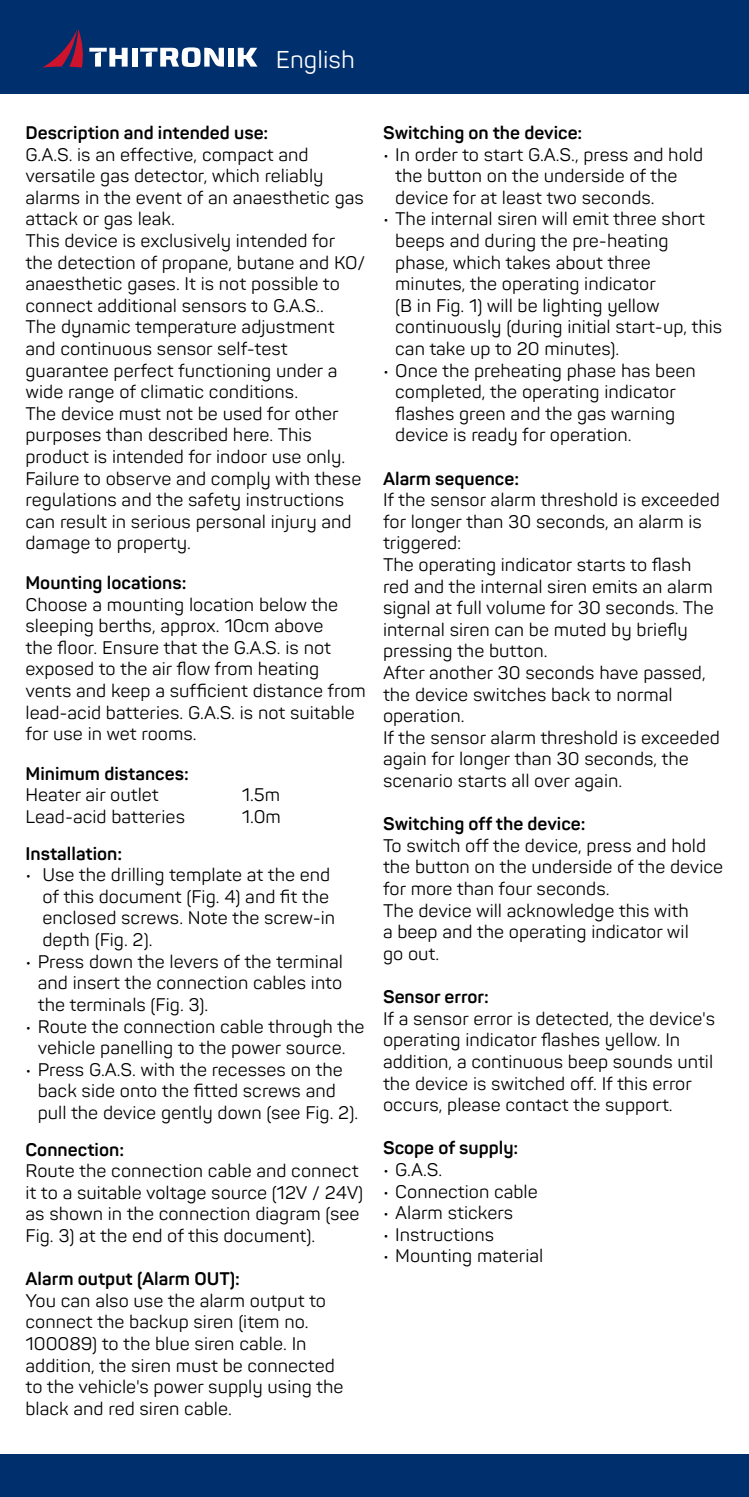
<style>
.page{position:relative;width:749px;height:1497px;background:#fff}
.page>*{position:absolute;margin:0;border:0;box-sizing:border-box;transform-origin:0 0}
.t1{font:24px "Panton";color:#fff}
.t2{font:18px/21.6px "Panton";color:#000}
.t3{font:700 18px "Panton";color:#000}
</style>
<div class="page">
<div style="left:0;top:0;width:748px;height:94px;background:#002f6e"></div>
<div style="left:0;top:1454px;width:748px;height:43px;background:#002f6e"></div>
<svg style="left:238px;top:48px;width:19px;height:19px"></svg>
<div style="left:228px;top:48px;width:6px;height:19px;background:#fff"></div>
<svg style="left:140px;top:47px;width:84px;height:20px"></svg>
<div style="left:131px;top:48px;width:6px;height:19px;background:#fff"></div>
<svg style="left:43px;top:29px;width:85px;height:39px"></svg>
<p class="t1" style="left:276px;top:44px;width:81px">English</p>
<p class="t3" style="left:26px;top:121px;width:244px">Description and intended use:</p>
<p class="t2" style="left:26px;top:143px;width:340px">G.A.S. is an effective, compact and versatile gas detector, which reliably alarms in the event of an anaesthetic gas attack or gas leak.</p>
<p class="t2" style="left:26px;top:230px;width:341px">This device is exclusively intended for the detection of propane, butane and KO/ anaesthetic gases. It is not possible to connect additional sensors to G.A.S..</p>
<p class="t2" style="left:26px;top:316px;width:313px">The dynamic temperature adjustment and continuous sensor self-test guarantee perfect functioning under a wide range of climatic conditions.</p>
<p class="t2" style="left:26px;top:402px;width:337px">The device must not be used for other purposes than described here. This product is intended for indoor use only.<br>Failure to observe and comply with these regulations and the safety instructions can result in serious personal injury and damage to property.</p>
<p class="t3" style="left:26px;top:571px;width:162px">Mounting locations:</p>
<p class="t2" style="left:26px;top:593px;width:342px">Choose a mounting location below the sleeping berths, approx. 10cm above<br>the floor. Ensure that the G.A.S. is not exposed to the air flow from heating vents and keep a sufficient distance from lead-acid batteries. G.A.S. is not suitable for use in wet rooms.</p>
<p class="t3" style="left:26px;top:762px;width:165px">Minimum distances:</p>
<p class="t2" style="left:26px;top:784px;width:135px">Heater air outlet</p>
<p class="t2" style="left:242px;top:784px;width:40px">1.5m</p>
<p class="t2" style="left:26px;top:806px;width:161px">Lead-acid batteries</p>
<p class="t2" style="left:242px;top:806px;width:41px">1.0m</p>
<p class="t3" style="left:26px;top:842px;width:98px">Installation:</p>
<p class="t2" style="left:42px;top:864px;width:294px;text-indent:-17px">• Use the drilling template at the end of this document (Fig. 4) and fit the enclosed screws. Note the screw-in depth (Fig. 2).</p>
<p class="t2" style="left:38px;top:950px;width:307px;text-align:justify;text-indent:-12px">• Press down the levers of the terminal and insert the connection cables into the terminals (Fig. 3).</p>
<p class="t2" style="left:26px;top:1015px;width:340px;text-align:center">• Route the connection cable through the vehicle panelling to the power source.</p>
<p class="t2" style="left:38px;top:1058px;width:322px;text-indent:-12px">• Press G.A.S. with the recesses on the back side onto the fitted screws and pull the device gently down (see Fig. 2).</p>
<p class="t3" style="left:26px;top:1138px;width:100px">Connection:</p>
<p class="t2" style="left:26px;top:1160px;width:339px">Route the connection cable and connect it to a suitable voltage source (12V / 24V) as shown in the connection diagram (see Fig. 3) at the end of this document).</p>
<p class="t3" style="left:26px;top:1267px;width:216px">Alarm output (Alarm OUT):</p>
<p class="t2" style="left:26px;top:1289px;width:319px">You can also use the alarm output to connect the backup siren (item no.<br>100089) to the blue siren cable. In addition, the siren must be connected to the vehicle's power supply using the black and red siren cable.</p>
<p class="t3" style="left:383px;top:121px;width:201px">Switching on the device:</p>
<p class="t2" style="left:395px;top:143px;width:309px;text-indent:-12px">• In order to start G.A.S., press and hold the button on the underside of the device for at least two seconds.</p>
<p class="t2" style="left:395px;top:208px;width:328px;text-indent:-12px">• The internal siren will emit three short beeps and during the pre-heating phase, which takes about three minutes, the operating indicator<br>(B in Fig. 1) will be lighting yellow continuously (during initial start-up, this can take up to 20 minutes).</p>
<p class="t2" style="left:395px;top:359px;width:302px;text-indent:-12px">• Once the preheating phase has been completed, the operating indicator flashes green and the gas warning device is ready for operation.</p>
<p class="t3" style="left:383px;top:467px;width:138px">Alarm sequence:</p>
<p class="t2" style="left:383px;top:489px;width:338px">If the sensor alarm threshold is exceeded for longer than 30 seconds, an alarm is triggered:</p>
<p class="t2" style="left:383px;top:554px;width:332px">The operating indicator starts to flash red and the internal siren emits an alarm signal at full volume for 30 seconds. The internal siren can be muted by briefly pressing the button.</p>
<p class="t2" style="left:383px;top:662px;width:324px">After another 30 seconds have passed, the device switches back to normal operation.</p>
<p class="t2" style="left:383px;top:726px;width:338px">If the sensor alarm threshold is exceeded again for longer than 30 seconds, the scenario starts all over again.</p>
<p class="t3" style="left:383px;top:812px;width:204px">Switching off the device:</p>
<p class="t2" style="left:383px;top:834px;width:342px">To switch off the device, press and hold the button on the underside of the device for more than four seconds.</p>
<p class="t2" style="left:383px;top:899px;width:307px;text-align:justify">The device will acknowledge this with a beep and the operating indicator wil go out.</p>
<p class="t3" style="left:383px;top:985px;width:107px">Sensor error:</p>
<p class="t2" style="left:383px;top:1007px;width:333px">If a sensor error is detected, the device's operating indicator flashes yellow. In addition, a continuous beep sounds until the device is switched off. If this error occurs, please contact the support.</p>
<p class="t3" style="left:383px;top:1136px;width:137px">Scope of supply:</p>
<p class="t2" style="left:383px;top:1158px;width:61px">• G.A.S.</p>
<p class="t2" style="left:383px;top:1180px;width:156px">• Connection cable</p>
<p class="t2" style="left:383px;top:1202px;width:132px">• Alarm stickers</p>
<p class="t2" style="left:383px;top:1223px;width:113px">• Instructions</p>
<p class="t2" style="left:383px;top:1245px;width:162px">• Mounting material</p>
</div>
